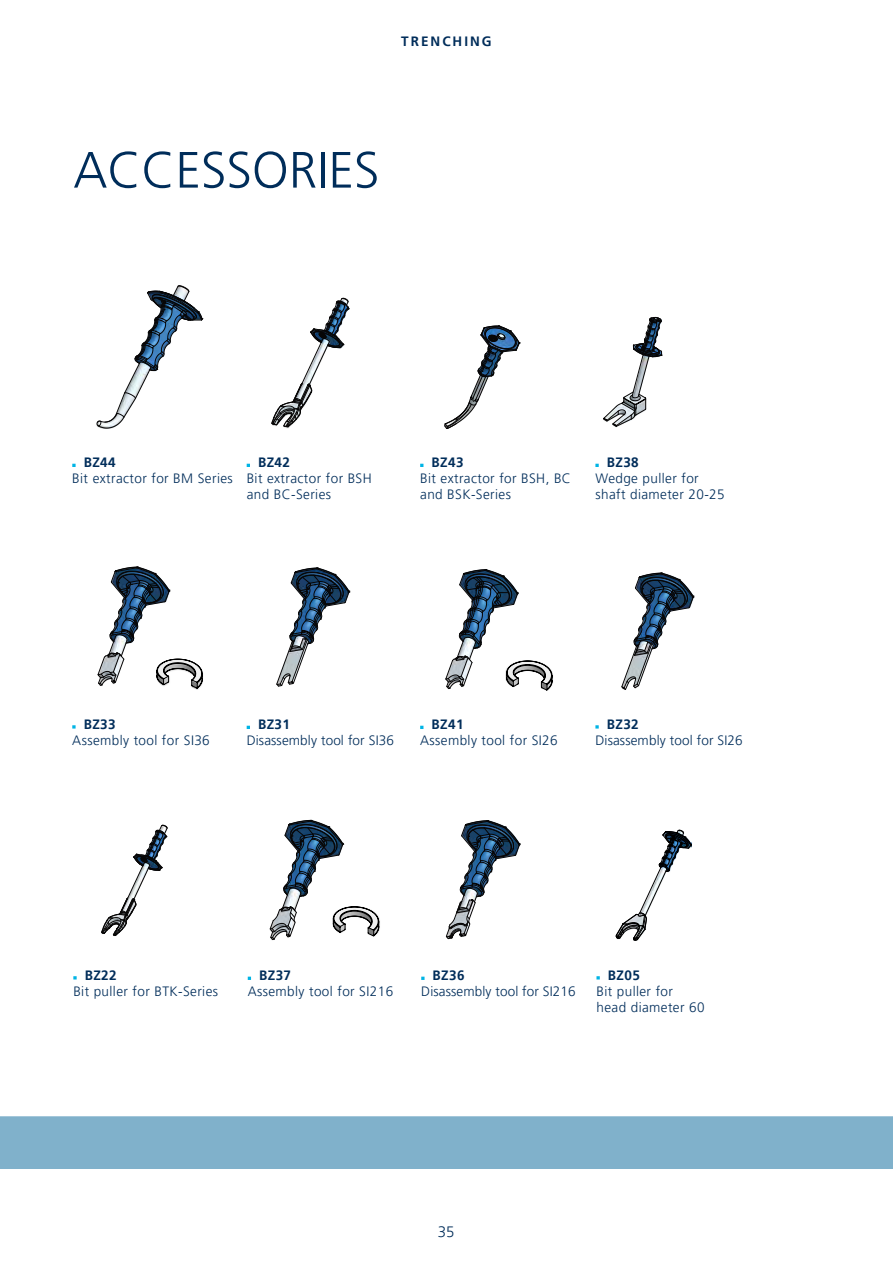
<style>
.page{position:relative;width:893px;height:1263px;background:#fff}
.page>*{position:absolute;margin:0;border:0;box-sizing:border-box;transform-origin:0 0}
.t1{font:300 51px "Frutiger LT Pro";color:#002d5a}
.t2{font:300 15px "Frutiger LT Pro";color:#002d5a}
.t3{font:300 13.5px/16.2px "Frutiger LT Pro";letter-spacing:.03em;color:#002d5a}
.t4{font:300 13.5px "Frutiger LT Pro";letter-spacing:.01em;color:#002d5a}
.t5{font:700 13.5px "Frutiger LT Pro";letter-spacing:.03em;color:#002d5a}
.t6{font:700 13.5px "Frutiger LT Pro";letter-spacing:.15em;color:#002d5a}
</style>
<div class="page">
<div style="left:0;top:1116px;width:893px;height:53px;background:#80b1cb"></div>
<svg style="left:102px;top:825px;width:65px;height:111px"></svg>
<svg style="left:97px;top:285px;width:106px;height:143px"></svg>
<svg style="left:276px;top:568px;width:74px;height:118px"></svg>
<svg style="left:272px;top:298px;width:77px;height:129px"></svg>
<svg style="left:446px;top:820px;width:74px;height:120px"></svg>
<svg style="left:444px;top:326px;width:76px;height:103px"></svg>
<svg style="left:621px;top:573px;width:73px;height:117px"></svg>
<svg style="left:616px;top:830px;width:76px;height:111px"></svg>
<svg style="left:603px;top:317px;width:59px;height:110px"></svg>
<svg style="left:98px;top:567px;width:105px;height:122px"></svg>
<svg style="left:445px;top:569px;width:107px;height:121px"></svg>
<svg style="left:270px;top:820px;width:109px;height:120px"></svg>
<svg style="left:72px;top:725px;width:4px;height:3px"></svg>
<svg style="left:73px;top:976px;width:4px;height:3px"></svg>
<svg style="left:72px;top:464px;width:4px;height:3px"></svg>
<svg style="left:421px;top:977px;width:4px;height:3px"></svg>
<svg style="left:595px;top:725px;width:4px;height:3px"></svg>
<svg style="left:596px;top:976px;width:4px;height:3px"></svg>
<svg style="left:595px;top:464px;width:4px;height:3px"></svg>
<p class="t6" style="left:401px;top:33px;width:92px">TRENCHING</p>
<h1 class="t1" style="left:73px;top:140px;width:308px">ACCESSORIES</h1>
<p class="t5" style="left:84px;top:454px;width:33px">BZ44</p>
<p class="t3" style="left:72px;top:470px;width:162px">Bit extractor for BM Series</p>
<p class="t5" style="left:258px;top:454px;width:33px">BZ42</p>
<p class="t3" style="left:247px;top:470px;width:127px">Bit extractor for BSH and BC-Series</p>
<p class="t5" style="left:432px;top:454px;width:33px">BZ43</p>
<p class="t3" style="left:420px;top:470px;width:152px">Bit extractor for BSH, BC and BSK-Series</p>
<p class="t5" style="left:607px;top:454px;width:33px">BZ38</p>
<p class="t3" style="left:595px;top:470px;width:131px">Wedge puller for shaft diameter 20-25</p>
<p class="t5" style="left:84px;top:716px;width:33px">BZ33</p>
<p class="t3" style="left:72px;top:732px;width:139px">Assembly tool for SI36</p>
<p class="t5" style="left:258px;top:716px;width:33px">BZ31</p>
<p class="t4" style="left:247px;top:733px;width:149px">Disassembly tool for SI36</p>
<p class="t5" style="left:432px;top:716px;width:33px">BZ41</p>
<p class="t3" style="left:420px;top:732px;width:139px">Assembly tool for SI26</p>
<p class="t5" style="left:607px;top:716px;width:33px">BZ32</p>
<p class="t4" style="left:595px;top:732px;width:149px">Disassembly tool for SI26</p>
<p class="t5" style="left:85px;top:967px;width:33px">BZ22</p>
<p class="t3" style="left:73px;top:983px;width:146px">Bit puller for BTK-Series</p>
<p class="t5" style="left:259px;top:967px;width:33px">BZ37</p>
<p class="t3" style="left:248px;top:983px;width:147px">Assembly tool for SI216</p>
<p class="t5" style="left:433px;top:967px;width:33px">BZ36</p>
<p class="t4" style="left:421px;top:983px;width:156px">Disassembly tool for SI216</p>
<p class="t5" style="left:608px;top:967px;width:33px">BZ05</p>
<p class="t3" style="left:596px;top:983px;width:110px">Bit puller for head diameter 60</p>
<p class="t2" style="left:438px;top:1223px;width:18px">35</p>
</div>
